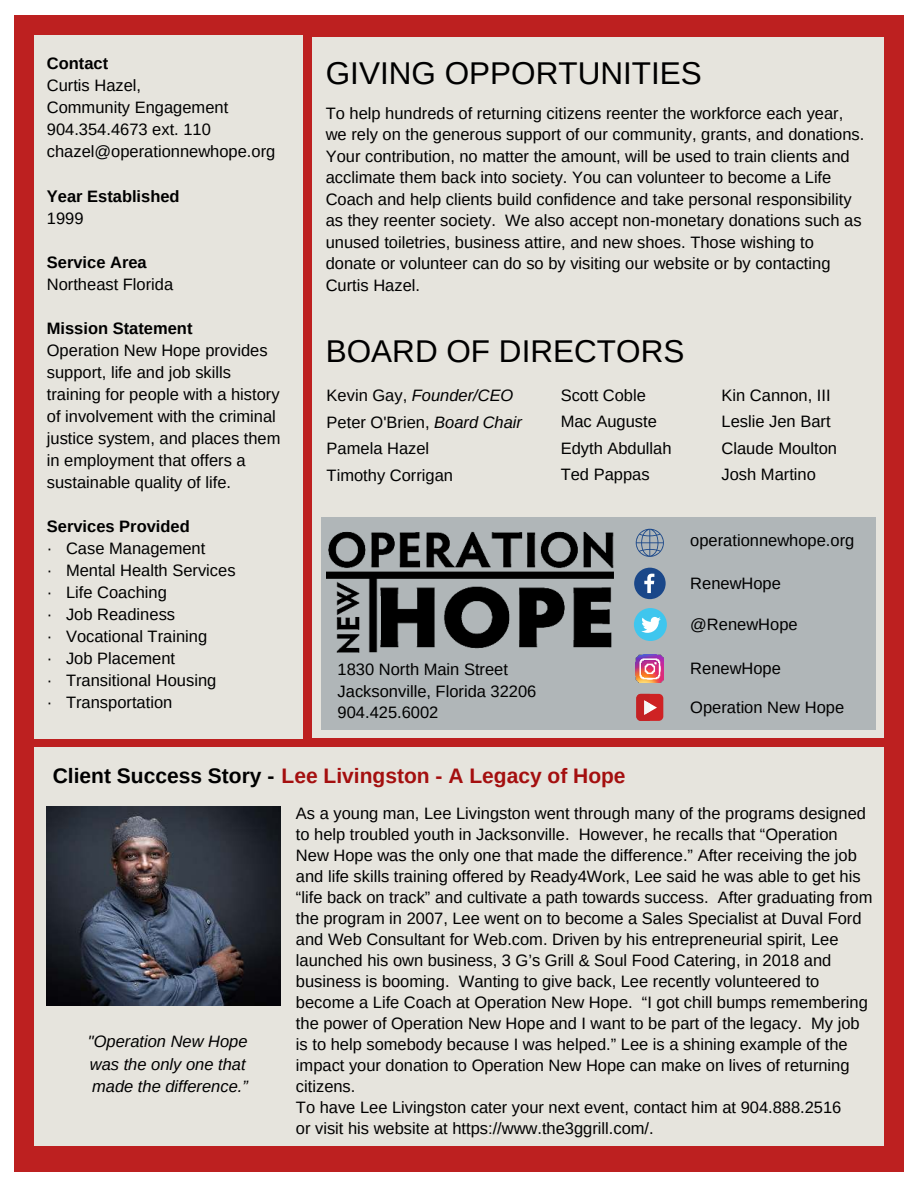
<style>
.page{position:relative;width:918px;height:1188px;background:#fff}
.page>*{position:absolute;margin:0;border:0;box-sizing:border-box;transform-origin:0 0}
.t1{font:31.5px "Arimo";color:#000}
.t2{font:700 21px "Arimo";color:#a40f0f}
.t3{font:16.5px/22px "Arimo";color:#000}
.t4{font:700 16.5px "Arimo";color:#000}
.t5{font:italic 16.5px/22.5px "Arimo";color:#000}
.s1{font-style:italic}
.s2{color:#000}
</style>
<div class="page">
<div style="left:14px;top:16px;width:890px;height:1156px;background:#bd2020"></div>
<div style="left:34px;top:36px;width:269px;height:703px;background:#e6e4dd"></div>
<div style="left:34px;top:747px;width:849px;height:398px;background:#e6e4dd"></div>
<img style="left:47px;top:806px;width:234px;height:199px">
<div style="left:312px;top:37px;width:572px;height:700px;background:#e6e4dd"></div>
<div style="left:321px;top:517px;width:555px;height:213px;background:#b0b6b8"></div>
<svg style="left:636px;top:529px;width:28px;height:28px"></svg>
<svg style="left:634px;top:568px;width:32px;height:31px"></svg>
<div style="left:634px;top:608px;width:33px;height:33px;background:#3fc6ee;border-radius:50%"></div>
<svg style="left:641px;top:617px;width:20px;height:16px"></svg>
<img style="left:636px;top:654px;width:28px;height:28px">
<div style="left:636px;top:694px;width:27px;height:27px;background:#cf2224;border-radius:5px"></div>
<svg style="left:636px;top:694px;width:21px;height:27px"></svg>
<img style="left:327px;top:531px;width:287px;height:122px">
<p class="t4" style="left:47px;top:52px;width:63px">Contact</p>
<p class="t3" style="left:47px;top:75px;width:230px">Curtis Hazel,<br>Community Engagement<br>904.354.4673 ext. 110 chazel@operationnewhope.org</p>
<p class="t4" style="left:47px;top:185px;width:134px">Year Established</p>
<p class="t3" style="left:47px;top:207px;width:38px">1999</p>
<p class="t4" style="left:47px;top:251px;width:101px">Service Area</p>
<p class="t3" style="left:47px;top:273px;width:128px">Northeast Florida</p>
<p class="t4" style="left:47px;top:317px;width:147px">Mission Statement</p>
<p class="t3" style="left:47px;top:339px;width:235px">Operation New Hope provides support, life and job skills training for people with a history of involvement with the criminal justice system, and places them in employment that offers a sustainable quality of life.</p>
<p class="t4" style="left:47px;top:515px;width:144px">Services Provided</p>
<p class="t3" style="left:47px;top:538px;width:190px">· Case Management<br>· Mental Health Services · Life Coaching<br>· Job Readiness<br>· Vocational Training<br>· Job Placement<br>· Transitional Housing<br>· Transportation</p>
<h1 class="t1" style="left:326px;top:53px;width:378px">GIVING OPPORTUNITIES</h1>
<p class="t3" style="left:326px;top:102px;width:540px;line-height:21.5px">To help hundreds of returning citizens reenter the workforce each year, we rely on the generous support of our community, grants, and donations.<br>Your contribution, no matter the amount, will be used to train clients and acclimate them back into society. You can volunteer to become a Life Coach and help clients build confidence and take personal responsibility as they reenter society. We also accept non-monetary donations such as unused toiletries, business attire, and new shoes. Those wishing to donate or volunteer can do so by visiting our website or by contacting Curtis Hazel.</p>
<h1 class="t1" style="left:326px;top:331px;width:360px">BOARD OF DIRECTORS</h1>
<p class="t3" style="left:327px;top:383px;width:197px;line-height:26.4px">Kevin Gay, <span class="s1">Founder/CEO<br></span>Peter O'Brien, <span class="s1">Board Chair<br></span>Pamela Hazel<br>Timothy Corrigan</p>
<p class="t3" style="left:561px;top:382px;width:112px;line-height:26.4px">Scott Coble<br>Mac Auguste<br>Edyth Abdullah<br>Ted Pappas</p>
<p class="t3" style="left:722px;top:382px;width:117px;line-height:26.4px">Kin Cannon, III<br>Leslie Jen Bart<br>Claude Moulton<br>Josh Martino</p>
<p class="t3" style="left:338px;top:659px;width:200px;line-height:21.5px">1830 North Main Street<br>Jacksonville, Florida 32206<br>904.425.6002</p>
<p class="t3" style="left:690px;top:529px;width:166px">operationnewhope.org</p>
<p class="t3" style="left:690px;top:572px;width:92px">RenewHope</p>
<p class="t3" style="left:690px;top:614px;width:109px">@RenewHope</p>
<p class="t3" style="left:690px;top:657px;width:92px">RenewHope</p>
<p class="t3" style="left:690px;top:696px;width:155px">Operation New Hope</p>
<p class="t2" style="left:53px;top:761px;width:574px"><span class="s2">Client Success Story -</span> Lee Livingston - A Legacy of Hope</p>
<p class="t5" style="left:88px;top:1030px;width:162px">"Operation New Hope was the only one that made the difference.”</p>
<p class="t3" style="left:296px;top:803px;width:578px;line-height:21px">As a young man, Lee Livingston went through many of the programs designed to help troubled youth in Jacksonville. However, he recalls that “Operation New Hope was the only one that made the difference.” After receiving the job and life skills training offered by Ready4Work, Lee said he was able to get his “life back on track” and cultivate a path towards success. After graduating from the program in 2007, Lee went on to become a Sales Specialist at Duval Ford and Web Consultant for Web.com. Driven by his entrepreneurial spirit, Lee launched his own business, 3 G’s Grill &amp; Soul Food Catering, in 2018 and business is booming. Wanting to give back, Lee recently volunteered to become a Life Coach at Operation New Hope. “I got chill bumps remembering the power of Operation New Hope and I want to be part of the legacy. My job is to help somebody because I was helped.” Lee is a shining example of the impact your donation to Operation New Hope can make on lives of returning citizens.<br>To have Lee Livingston cater your next event, contact him at 904.888.2516<br>or visit his website at https://www.the3ggrill.com/.</p>
</div>
